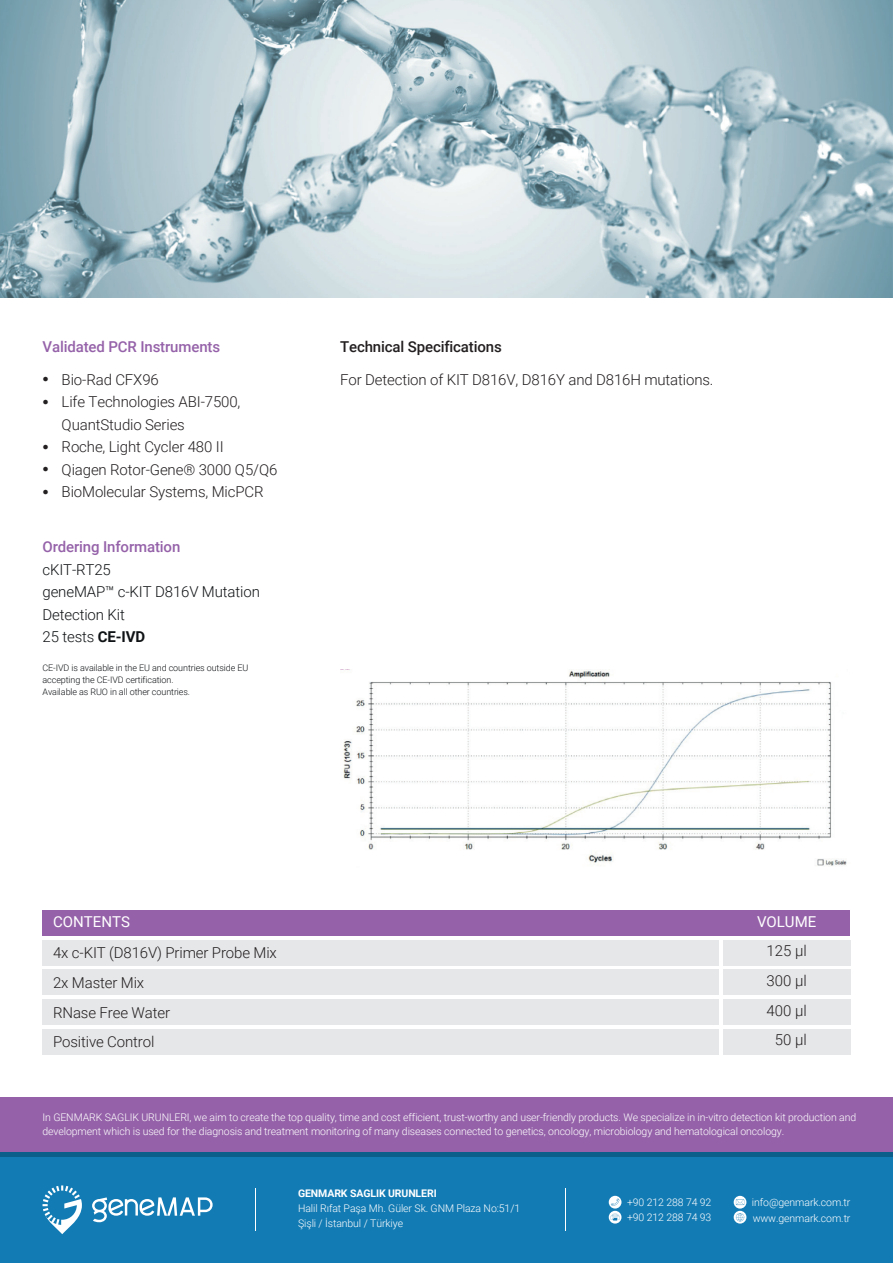
<style>
.page{position:relative;width:893px;height:1263px;background:#fff}
.page>*{position:absolute;margin:0;border:0;box-sizing:border-box;transform-origin:0 0}
.t1{font:300 15px/29.7px "Roboto";letter-spacing:-.01em;color:#231f20}
.t2{font:300 15px/22.5px "Roboto";letter-spacing:-.01em;color:#101315}
.t3{font:500 15px "Roboto";letter-spacing:-.01em;color:#9562a9}
.t4{font:500 15px "Roboto";letter-spacing:-.01em;color:#231f20}
.t5{font:15px "Roboto";color:#fff}
.t6{font:300 10.5px/15px "Roboto";letter-spacing:-.01em;color:#fff}
.t7{font:700 10.5px "Roboto";letter-spacing:-.01em;color:#fff}
.t8{font:10.5px/22.5px "Arial";color:#231f20}
.t9{font:300 9px/12px "Roboto";letter-spacing:-.01em;color:#101315}
.s1{font-weight:700}
</style>
<div class="page">
<div style="left:43px;top:940px;width:676px;height:25px;background:#e6e7e9"></div>
<div style="left:43px;top:969px;width:676px;height:26px;background:#e6e7e9"></div>
<div style="left:43px;top:999px;width:676px;height:26px;background:#e6e7e9"></div>
<div style="left:43px;top:1029px;width:676px;height:25px;background:#e6e7e9"></div>
<div style="left:723px;top:940px;width:127px;height:25px;background:#e6e7e9"></div>
<div style="left:723px;top:969px;width:127px;height:26px;background:#e6e7e9"></div>
<div style="left:723px;top:999px;width:127px;height:26px;background:#e6e7e9"></div>
<div style="left:723px;top:1029px;width:127px;height:25px;background:#e6e7e9"></div>
<div style="left:0;top:1097px;width:893px;height:55px;background:#9562a9"></div>
<div style="left:0;top:1157px;width:893px;height:106px;background:#137bb4"></div>
<div style="left:0;top:1152px;width:893px;height:5px;background:#0b5d8a"></div>
<hr style="left:255px;top:1188px;width:1px;height:43px;background:#fff">
<hr style="left:565px;top:1188px;width:1px;height:43px;background:#fff">
<div style="left:609px;top:1196px;width:12px;height:12px;background:#fff;border-radius:50%"></div>
<svg style="left:611px;top:1198px;width:8px;height:8px"></svg>
<svg style="left:609px;top:1211px;width:12px;height:12px"></svg>
<svg style="left:611px;top:1214px;width:8px;height:7px"></svg>
<svg style="left:734px;top:1196px;width:12px;height:12px"></svg>
<svg style="left:736px;top:1199px;width:8px;height:6px"></svg>
<svg style="left:43px;top:1185px;width:39px;height:49px"></svg>
<svg style="left:92px;top:1197px;width:121px;height:25px"></svg>
<div style="left:43px;top:910px;width:807px;height:25px;background:#9562a9"></div>
<img style="left:0;top:0;width:893px;height:298px">
<svg style="left:734px;top:1211px;width:12px;height:12px"></svg>
<svg style="left:736px;top:1213px;width:8px;height:8px"></svg>
<img style="left:343px;top:670px;width:504px;height:196px">
<h1 class="t3" style="left:43px;top:336px;width:179px">Validated PCR Instruments</h1>
<h1 class="t1" style="left:62px;top:367px;width:217px;line-height:22.5px">Bio-Rad CFX96<br>Life Technologies ABI-7500,<br>QuantStudio Series<br>Roche, Light Cycler 480 II<br>Qiagen Rotor-Gene® 3000 Q5/Q6<br>BioMolecular Systems, MicPCR</h1>
<p class="t8" style="left:43px;top:367px;width:8px">● ●</p>
<p class="t8" style="left:43px;top:435px;width:8px;text-align:justify">● ● ●</p>
<h1 class="t3" style="left:43px;top:536px;width:139px">Ordering Information</h1>
<h1 class="t2" style="left:43px;top:557px;width:219px">cKIT-RT25<br>geneMAP™ c-KIT D816V Mutation<br>Detection Kit<br>25 tests <span class="s1">CE-IVD</span></h1>
<p class="t9" style="left:43px;top:662px;width:207px">CE-IVD is available in the EU and countries outside EU accepting the CE-IVD certification.<br>Available as RUO in all other countries.</p>
<h1 class="t4" style="left:340px;top:336px;width:163px">Technical Specifications</h1>
<h1 class="t1" style="left:340px;top:364px;width:375px">For Detection of KIT D816V, D816Y and D816H mutations.</h1>
<h1 class="t5" style="left:53px;top:911px;width:78px">CONTENTS</h1>
<h1 class="t1" style="left:53px;top:937px;width:225px">4x c-KIT (D816V) Primer Probe Mix<br>2x Master Mix<br>RNase Free Water<br>Positive Control</h1>
<h1 class="t5" style="left:757px;top:911px;width:61px">VOLUME</h1>
<h1 class="t1" style="left:767px;top:935px;width:42px;text-align:center">125 µl<br>300 µl<br>400 µl<br>50 µl</h1>
<p class="t6" style="left:43px;top:1110px;width:815px;line-height:13.5px">In GENMARK SAGLIK URUNLERI, we aim to create the top quality, time and cost efficient, trust-worthy and user-friendly products. We specialize in in-vitro detection kit production and development which is used for the diagnosis and treatment monitoring of many diseases connected to genetics, oncology, microbiology and hematological oncology.</p>
<p class="t7" style="left:298px;top:1186px;width:140px">GENMARK SAGLIK URUNLERI</p>
<p class="t6" style="left:298px;top:1201px;width:224px">Halil Rıfat Paşa Mh. Güler Sk. GNM Plaza No:51/1<br>Şişli / İstanbul / Türkiye</p>
<p class="t6" style="left:627px;top:1194px;width:86px">+90 212 288 74 92 +90 212 288 74 93</p>
<p class="t6" style="left:752px;top:1193px;width:100px;line-height:16.4px">info@genmark.com.tr www.genmark.com.tr</p>
</div>
